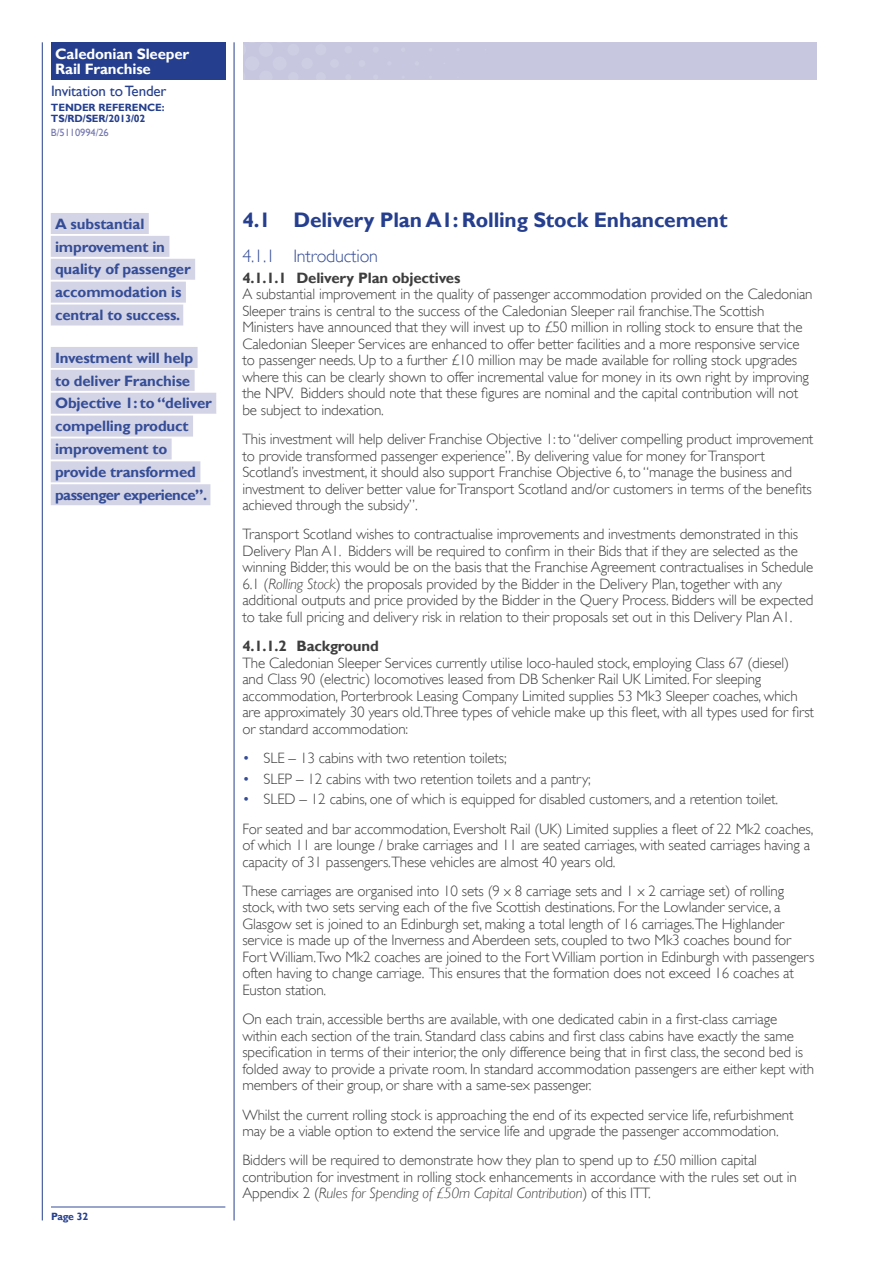
<style>
.page{position:relative;width:893px;height:1263px;background:#fff}
.page>*{position:absolute;margin:0;border:0;box-sizing:border-box;transform-origin:0 0}
.t1{font:700 21px "Gill Sans";letter-spacing:-.01em;color:#253f8e}
.t2{font:300 18px "Gill Sans";letter-spacing:-.01em;color:#354d96}
.t3{font:300 15px/16.5px "Gill Sans";letter-spacing:-.01em;color:#3e3e3f}
.t4{font:700 15px/22.8px "Gill Sans";letter-spacing:-.01em;color:#354d96}
.t5{font:700 15px "Gill Sans";letter-spacing:-.01em;color:#3e3e3f}
.t6{font:700 15px/15px "Gill Sans";letter-spacing:-.01em;color:#fff}
.t7{font:15px "Gill Sans";letter-spacing:-.01em;color:#253f8e}
.t8{font:700 10.5px/10.5px "Gill Sans";letter-spacing:-.01em;color:#253f8e}
.t9{font:10.5px "Gill Sans";letter-spacing:-.01em;color:#7477b0}
.s1{font-style:italic}
.s2{color:#354d96}
</style>
<div class="page">
<div style="left:51px;top:42px;width:174px;height:38px;background:#253f8e"></div>
<hr style="left:51px;top:1207px;width:174px;height:1px;background:#354d96">
<hr style="left:234px;top:42px;width:1px;height:1178px;background:#253f8e">
<hr style="left:42px;top:42px;width:1px;height:1178px;background:#253f8e">
<div style="left:243px;top:42px;width:573px;height:38px;background:#c7c7e0"></div>
<div style="left:358px;top:60px;width:7px;height:7px;background:#cdcde3;border-radius:50%"></div>
<div style="left:344px;top:46px;width:8px;height:7px;background:#cdcde3;border-radius:50%"></div>
<div style="left:330px;top:59px;width:9px;height:9px;background:#cdcde3;border-radius:50%"></div>
<div style="left:315px;top:44px;width:11px;height:11px;background:#cdcde3;border-radius:50%"></div>
<div style="left:301px;top:58px;width:12px;height:11px;background:#cdcde3;border-radius:50%"></div>
<div style="left:287px;top:44px;width:12px;height:12px;background:#cdcde3;border-radius:50%"></div>
<div style="left:273px;top:56px;width:14px;height:14px;background:#cdcde3;border-radius:50%"></div>
<div style="left:259px;top:42px;width:14px;height:15px;background:#cdcde3;border-radius:50%"></div>
<div style="left:245px;top:56px;width:14px;height:15px;background:#cdcde3;border-radius:50%"></div>
<div style="left:51px;top:347px;width:147px;height:21px;background:#d4d4e7"></div>
<div style="left:51px;top:370px;width:144px;height:21px;background:#d4d4e7"></div>
<div style="left:51px;top:393px;width:165px;height:21px;background:#d4d4e7"></div>
<div style="left:51px;top:416px;width:142px;height:21px;background:#d4d4e7"></div>
<div style="left:51px;top:438px;width:121px;height:21px;background:#d4d4e7"></div>
<div style="left:51px;top:461px;width:149px;height:21px;background:#d4d4e7"></div>
<div style="left:51px;top:484px;width:159px;height:21px;background:#d4d4e7"></div>
<div style="left:51px;top:213px;width:98px;height:21px;background:#d4d4e7"></div>
<div style="left:51px;top:236px;width:118px;height:21px;background:#d4d4e7"></div>
<div style="left:51px;top:259px;width:144px;height:21px;background:#d4d4e7"></div>
<div style="left:51px;top:282px;width:135px;height:21px;background:#d4d4e7"></div>
<div style="left:51px;top:304px;width:132px;height:21px;background:#d4d4e7"></div>
<p class="t6" style="left:55px;top:47px;width:136px">Caledonian Sleeper<br>Rail Franchise</p>
<p class="t7" style="left:51px;top:83px;width:117px">Invitation to Tender</p>
<p class="t8" style="left:51px;top:103px;width:115px">TENDER REFERENCE:<br>TS/RD/SER/2013/02</p>
<p class="t9" style="left:51px;top:127px;width:59px">B/5110994/26</p>
<p class="t4" style="left:55px;top:213px;width:137px">A substantial improvement in quality of passenger accommodation is central to success.</p>
<p class="t4" style="left:55px;top:347px;width:158px">Investment will help<br>to deliver Franchise<br>Objective 1: to “deliver compelling product improvement to provide transformed passenger experience”.</p>
<p class="t8" style="left:51px;top:1211px;width:39px">Page 32</p>
<h1 class="t1" style="left:242px;top:207px;width:487px">4.1 Delivery Plan A1: Rolling Stock Enhancement</h1>
<p class="t2" style="left:242px;top:246px;width:137px">4.1.1 Introduction</p>
<p class="t5" style="left:242px;top:269px;width:220px">4.1.1.1 Delivery Plan objectives</p>
<p class="t3" style="left:242px;top:286px;width:572px">A substantial improvement in the quality of passenger accommodation provided on the Caledonian Sleeper trains is central to the success of the Caledonian Sleeper rail franchise.The Scottish Ministers have announced that they will invest up to £50 million in rolling stock to ensure that the Caledonian Sleeper Services are enhanced to offer better facilities and a more responsive service to passenger needs. Up to a further £10 million may be made available for rolling stock upgrades where this can be clearly shown to offer incremental value for money in its own right by improving the NPV. Bidders should note that these figures are nominal and the capital contribution will not be subject to indexation.</p>
<p class="t3" style="left:242px;top:431px;width:572px">This investment will help deliver Franchise Objective 1: to “deliver compelling product improvement to provide transformed passenger experience”. By delivering value for money for Transport Scotland’s investment, it should also support Franchise Objective 6, to “manage the business and investment to deliver better value for Transport Scotland and/or customers in terms of the benefits achieved through the subsidy”.</p>
<p class="t3" style="left:242px;top:526px;width:573px">Transport Scotland wishes to contractualise improvements and investments demonstrated in this Delivery Plan A1. Bidders will be required to confirm in their Bids that if they are selected as the winning Bidder, this would be on the basis that the Franchise Agreement contractualises in Schedule 6.1 (<span class="s1">Rolling Stock</span>) the proposals provided by the Bidder in the Delivery Plan, together with any additional outputs and price provided by the Bidder in the Query Process. Bidders will be expected to take full pricing and delivery risk in relation to their proposals set out in this Delivery Plan A1.</p>
<p class="t5" style="left:242px;top:637px;width:138px">4.1.1.2 Background</p>
<p class="t3" style="left:242px;top:654px;width:573px">The Caledonian Sleeper Services currently utilise loco-hauled stock, employing Class 67 (diesel)<br>and Class 90 (electric) locomotives leased from DB Schenker Rail UK Limited. For sleeping accommodation, Porterbrook Leasing Company Limited supplies 53 Mk3 Sleeper coaches, which are approximately 30 years old.Three types of vehicle make up this fleet, with all types used for first or standard accommodation:</p>
<p class="t3" style="left:242px;top:750px;width:266px"><span class="s2">•</span> SLE – 13 cabins with two retention toilets;</p>
<p class="t3" style="left:242px;top:770px;width:350px"><span class="s2">•</span> SLEP – 12 cabins with two retention toilets and a pantry;</p>
<p class="t3" style="left:242px;top:785px;width:572px;line-height:29.2px"><span class="s2">•</span> SLED – 12 cabins, one of which is equipped for disabled customers, and a retention toilet.<br>For seated and bar accommodation, Eversholt Rail (UK) Limited supplies a fleet of 22 Mk2 coaches,</p>
<p class="t3" style="left:242px;top:837px;width:569px">of which 11 are lounge / brake carriages and 11 are seated carriages, with seated carriages having a capacity of 31 passengers.These vehicles are almost 40 years old.</p>
<p class="t3" style="left:242px;top:883px;width:573px">These carriages are organised into 10 sets (9 x 8 carriage sets and 1 x 2 carriage set) of rolling stock, with two sets serving each of the five Scottish destinations. For the Lowlander service, a Glasgow set is joined to an Edinburgh set, making a total length of 16 carriages.The Highlander service is made up of the Inverness and Aberdeen sets, coupled to two Mk3 coaches bound for Fort William.Two Mk2 coaches are joined to the Fort William portion in Edinburgh with passengers often having to change carriage. This ensures that the formation does not exceed 16 coaches at Euston station.</p>
<p class="t3" style="left:242px;top:1011px;width:573px">On each train, accessible berths are available, with one dedicated cabin in a first-class carriage within each section of the train. Standard class cabins and first class cabins have exactly the same specification in terms of their interior, the only difference being that in first class, the second bed is folded away to provide a private room. In standard accommodation passengers are either kept with members of their group, or share with a same-sex passenger.</p>
<p class="t3" style="left:242px;top:1106px;width:553px">Whilst the current rolling stock is approaching the end of its expected service life, refurbishment may be a viable option to extend the service life and upgrade the passenger accommodation.</p>
<p class="t3" style="left:242px;top:1152px;width:556px">Bidders will be required to demonstrate how they plan to spend up to £50 million capital contribution for investment in rolling stock enhancements in accordance with the rules set out in<br>Appendix 2 (<span class="s1">Rules for Spending of £50m Capital Contribution</span>) of this ITT.</p>
</div>
